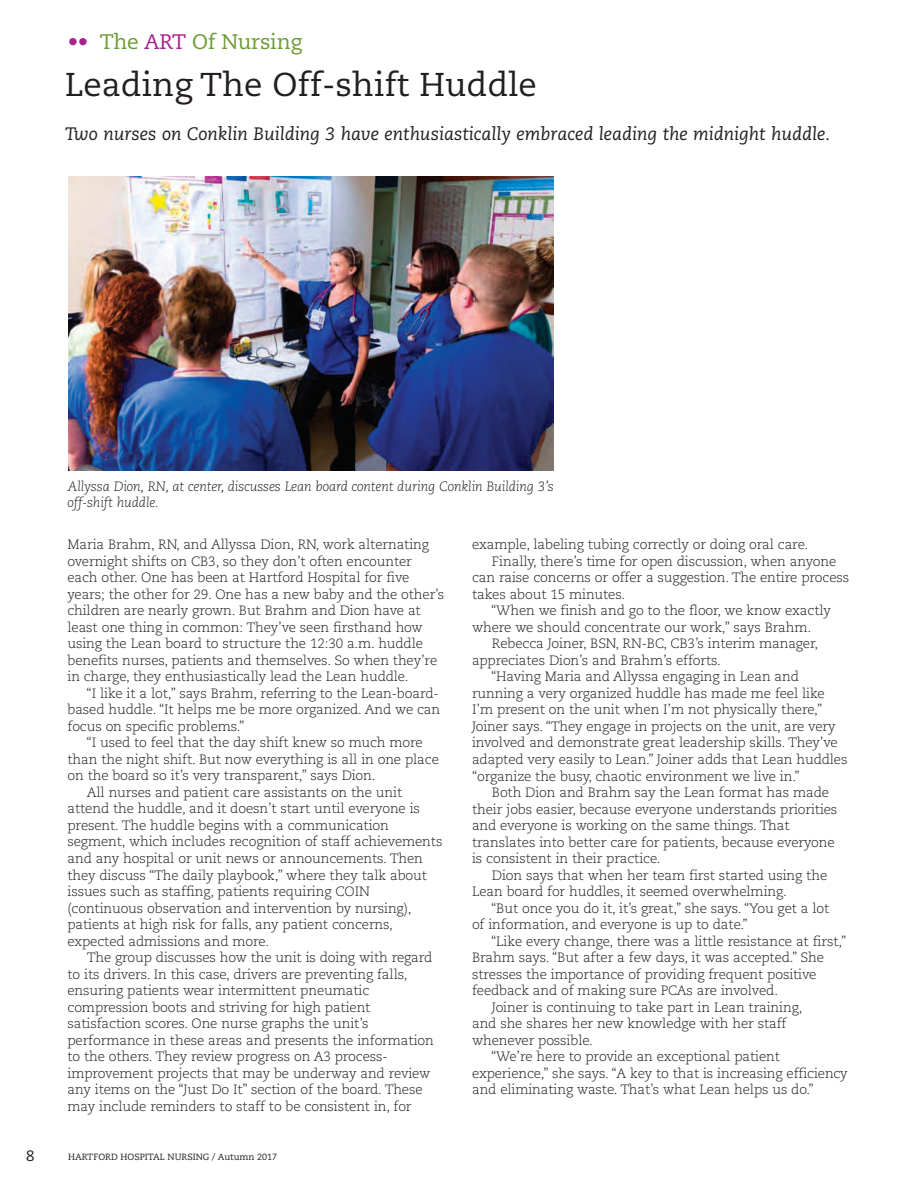
<style>
.page{position:relative;width:918px;height:1188px;background:#fff}
.page>*{position:absolute;margin:0;border:0;box-sizing:border-box;transform-origin:0 0}
.t1{font:33px "Caecilia";color:#231f20}
.t2{font:21px "Caecilia";letter-spacing:-.01em;color:#6e9a34}
.t3{font:italic 18px "Caecilia";color:#231f20}
.t4{font:15px "Caecilia";color:#231f20}
.t5{font:300 13.5px/16.5px "Caecilia";letter-spacing:-.01em;color:#231f20}
.t6{font:italic 300 13.5px/16.5px "Caecilia";letter-spacing:-.01em;color:#231f20}
.t7{font:9px "Caecilia";color:#231f20}
.s1{color:#a6228e}
</style>
<div class="page">
<img style="left:68px;top:177px;width:485px;height:293px">
<h2 class="t2" style="left:68px;top:32px;width:236px"><span class="s1">••</span> The <span class="s1">ART</span> Of Nursing</h2>
<h1 class="t1" style="left:65px;top:71px;width:473px">Leading The Off-shift Huddle</h1>
<h3 class="t3" style="left:65px;top:126px;width:766px">Two nurses on Conklin Building 3 have enthusiastically embraced leading the midnight huddle.</h3>
<p class="t6" style="left:68px;top:479px;width:488px">Allyssa Dion, RN, at center, discusses Lean board content during Conklin Building 3’s off-shift huddle.</p>
<p class="t5" style="left:68px;top:537px;width:378px">Maria Brahm, RN, and Allyssa Dion, RN, work alternating overnight shifts on CB3, so they don’t often encounter each other. One has been at Hartford Hospital for five years; the other for 29. One has a new baby and the other’s children are nearly grown. But Brahm and Dion have at least one thing in common: They’ve seen firsthand how using the Lean board to structure the 12:30 a.m. huddle benefits nurses, patients and themselves. So when they’re in charge, they enthusiastically lead the Lean huddle.</p>
<p class="t5" style="left:68px;top:686px;width:374px;text-align:justify;text-indent:19px">“I like it a lot,” says Brahm, referring to the Lean-board&shy;based huddle. “It helps me be more organized. And we can focus on specific problems.”</p>
<p class="t5" style="left:87px;top:736px;width:338px">“I used to feel that the day shift knew so much more</p>
<p class="t5" style="left:68px;top:752px;width:373px">than the night shift. But now everything is all in one place</p>
<p class="t5" style="left:68px;top:769px;width:310px">on the board so it’s very transparent,” says Dion.</p>
<p class="t5" style="left:87px;top:785px;width:317px">All nurses and patient care assistants on the unit</p>
<p class="t5" style="left:68px;top:802px;width:354px">attend the huddle, and it doesn’t start until everyone is</p>
<p class="t5" style="left:68px;top:818px;width:323px">present. The huddle begins with a communication</p>
<p class="t5" style="left:68px;top:835px;width:377px">segment, which includes recognition of staff achievements</p>
<p class="t5" style="left:68px;top:851px;width:357px">and any hospital or unit news or announcements. Then</p>
<p class="t5" style="left:68px;top:868px;width:361px">they discuss “The daily playbook,” where they talk about</p>
<p class="t5" style="left:68px;top:884px;width:304px">issues such as staffing, patients requiring COIN</p>
<p class="t5" style="left:68px;top:901px;width:346px">(continuous observation and intervention by nursing),</p>
<p class="t5" style="left:68px;top:917px;width:327px">patients at high risk for falls, any patient concerns,</p>
<p class="t5" style="left:68px;top:934px;width:203px">expected admissions and more.</p>
<p class="t5" style="left:87px;top:950px;width:347px">The group discusses how the unit is doing with regard</p>
<p class="t5" style="left:68px;top:967px;width:342px">to its drivers. In this case, drivers are preventing falls,</p>
<p class="t5" style="left:68px;top:983px;width:303px">ensuring patients wear intermittent pneumatic</p>
<p class="t5" style="left:68px;top:1000px;width:305px">compression boots and striving for high patient</p>
<p class="t5" style="left:68px;top:1016px;width:303px">satisfaction scores. One nurse graphs the unit’s</p>
<p class="t5" style="left:68px;top:1033px;width:368px">performance in these areas and presents the information</p>
<p class="t5" style="left:68px;top:1050px;width:322px">to the others. They review progress on A3 process-</p>
<p class="t5" style="left:68px;top:1066px;width:365px">improvement projects that may be underway and review</p>
<p class="t5" style="left:68px;top:1083px;width:357px">any items on the “Just Do It” section of the board. These</p>
<p class="t5" style="left:68px;top:1099px;width:346px">may include reminders to staff to be consistent in, for</p>
<p class="t4" style="left:26px;top:1149px;width:10px">8</p>
<p class="t7" style="left:68px;top:1153px;width:211px">HARTFORD HOSPITAL NURSING / Autumn 2017</p>
<p class="t5" style="left:472px;top:537px;width:338px">example, labeling tubing correctly or doing oral care.</p>
<p class="t5" style="left:492px;top:554px;width:346px">Finally, there’s time for open discussion, when anyone</p>
<p class="t5" style="left:472px;top:570px;width:379px">can raise concerns or offer a suggestion. The entire process</p>
<p class="t5" style="left:472px;top:587px;width:155px">takes about 15 minutes.</p>
<p class="t5" style="left:491px;top:604px;width:341px">“When we finish and go to the floor, we know exactly</p>
<p class="t5" style="left:472px;top:620px;width:341px">where we should concentrate our work,” says Brahm.</p>
<p class="t5" style="left:492px;top:637px;width:328px">Rebecca Joiner, BSN, RN-BC, CB3’s interim manager,</p>
<p class="t5" style="left:472px;top:653px;width:250px">appreciates Dion’s and Brahm’s efforts.</p>
<p class="t5" style="left:491px;top:670px;width:309px">“Having Maria and Allyssa engaging in Lean and</p>
<p class="t5" style="left:472px;top:686px;width:354px">running a very organized huddle has made me feel like</p>
<p class="t5" style="left:472px;top:703px;width:352px">I’m present on the unit when I’m not physically there,”</p>
<p class="t5" style="left:472px;top:719px;width:365px">Joiner says. “They engage in projects on the unit, are very</p>
<p class="t5" style="left:472px;top:736px;width:367px">involved and demonstrate great leadership skills. They’ve</p>
<p class="t5" style="left:472px;top:752px;width:377px">adapted very easily to Lean.” Joiner adds that Lean huddles</p>
<p class="t5" style="left:472px;top:769px;width:329px">“organize the busy, chaotic environment we live in.”</p>
<p class="t5" style="left:492px;top:785px;width:339px">Both Dion and Brahm say the Lean format has made</p>
<p class="t5" style="left:472px;top:802px;width:367px">their jobs easier, because everyone understands priorities</p>
<p class="t5" style="left:472px;top:818px;width:319px">and everyone is working on the same things. That</p>
<p class="t5" style="left:472px;top:835px;width:364px">translates into better care for patients, because everyone</p>
<p class="t5" style="left:472px;top:851px;width:190px">is consistent in their practice.</p>
<p class="t5" style="left:492px;top:868px;width:337px">Dion says that when her team first started using the</p>
<p class="t5" style="left:472px;top:884px;width:316px">Lean board for huddles, it seemed overwhelming.</p>
<p class="t5" style="left:491px;top:901px;width:340px">“But once you do it, it’s great,” she says. “You get a lot</p>
<p class="t5" style="left:472px;top:917px;width:277px">of information, and everyone is up to date.”</p>
<p class="t5" style="left:491px;top:934px;width:357px">“Like every change, there was a little resistance at first,”</p>
<p class="t5" style="left:472px;top:951px;width:354px">Brahm says. “But after a few days, it was accepted.” She</p>
<p class="t5" style="left:472px;top:967px;width:346px">stresses the importance of providing frequent positive</p>
<p class="t5" style="left:472px;top:984px;width:308px">feedback and of making sure PCAs are involved.</p>
<p class="t5" style="left:492px;top:1000px;width:312px">Joiner is continuing to take part in Lean training,</p>
<p class="t5" style="left:472px;top:1017px;width:316px">and she shares her new knowledge with her staff</p>
<p class="t5" style="left:472px;top:1033px;width:122px">whenever possible.</p>
<p class="t5" style="left:491px;top:1050px;width:290px">“We’re here to provide an exceptional patient</p>
<p class="t5" style="left:472px;top:1066px;width:377px">experience,” she says. “A key to that is increasing efficiency</p>
<p class="t5" style="left:472px;top:1083px;width:343px">and eliminating waste. That’s what Lean helps us do.”</p>
</div>
